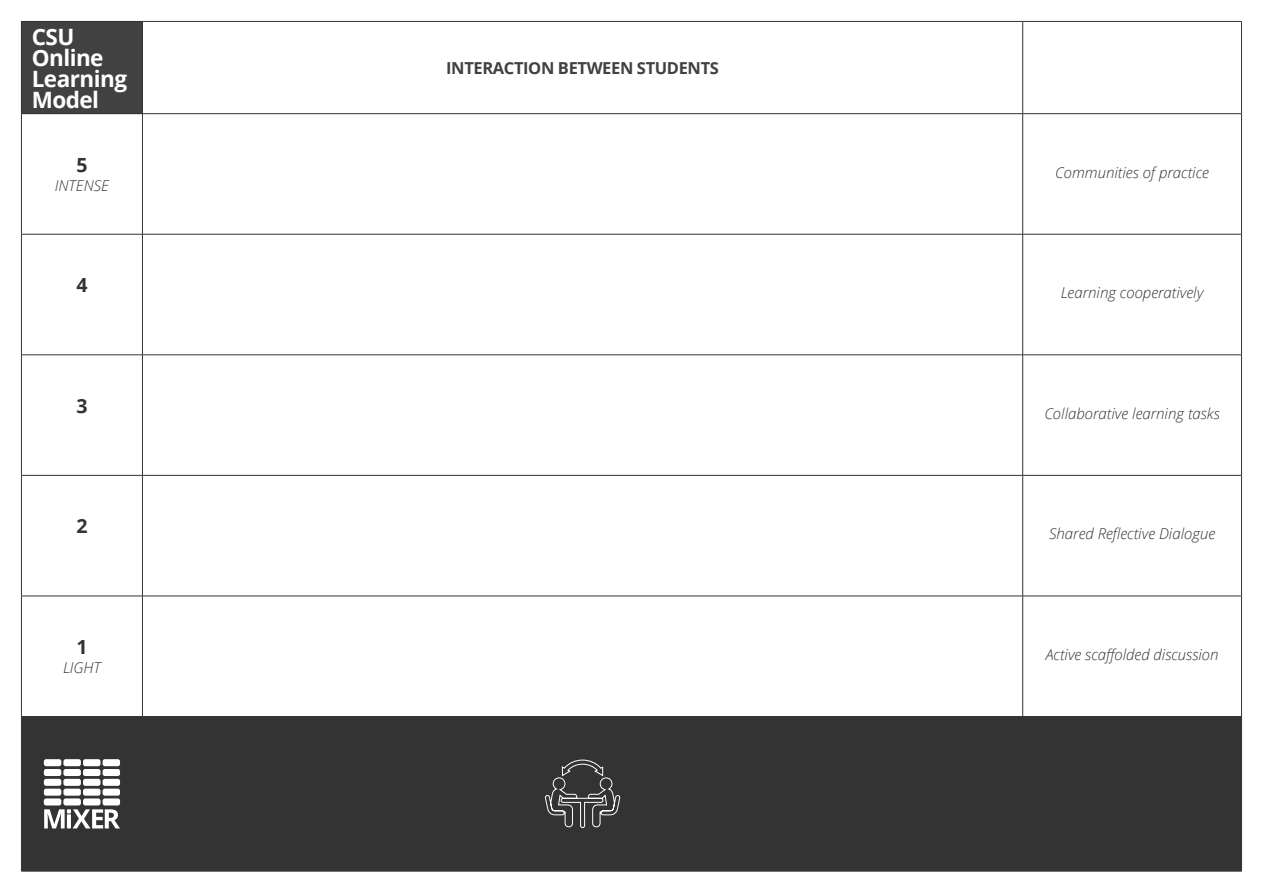
<style>
.page{position:relative;width:1263px;height:893px;background:#fff}
.page>*{position:absolute;margin:0;border:0;box-sizing:border-box;transform-origin:0 0}
.OLM{font:700 22.5px/21px "Open Sans";letter-spacing:-.025em;color:#fff}
.Bold{font:700 19.5px "Open Sans";color:#333}
.Elements{font:700 16.5px "Open Sans";letter-spacing:-.025em;color:#414142}
.Scale_copy{font:italic 300 15px "Open Sans";color:#333}
.Scale{font:italic 300 15px "Open Sans";color:#333}
</style>
<div class="page">
<div style="left:21px;top:21px;width:121px;height:93px;background:#414142"></div>
<div style="left:22px;top:717px;width:1219px;height:154px;background:#333"></div>
<hr style="left:21px;top:21px;width:121px;height:1px;background:#333">
<hr style="left:21px;top:22px;width:1px;height:91px;background:#333">
<hr style="left:142px;top:21px;width:881px;height:1px;background:#333">
<hr style="left:142px;top:22px;width:1px;height:91px;background:#333">
<hr style="left:1023px;top:21px;width:219px;height:1px;background:#333">
<hr style="left:1022px;top:22px;width:1px;height:91px;background:#333">
<hr style="left:1241px;top:22px;width:1px;height:91px;background:#333">
<hr style="left:21px;top:113px;width:121px;height:1px;background:#333">
<hr style="left:21px;top:114px;width:1px;height:120px;background:#333">
<hr style="left:142px;top:113px;width:881px;height:1px;background:#333">
<hr style="left:1023px;top:113px;width:219px;height:1px;background:#333">
<hr style="left:21px;top:234px;width:121px;height:1px;background:#333">
<hr style="left:21px;top:234px;width:1px;height:121px;background:#333">
<hr style="left:21px;top:355px;width:121px;height:1px;background:#333">
<hr style="left:21px;top:355px;width:1px;height:120px;background:#333">
<hr style="left:21px;top:475px;width:121px;height:1px;background:#333">
<hr style="left:21px;top:476px;width:1px;height:120px;background:#333">
<hr style="left:21px;top:596px;width:121px;height:1px;background:#333">
<hr style="left:21px;top:596px;width:1px;height:120px;background:#333">
<hr style="left:21px;top:716px;width:121px;height:1px;background:#333">
<hr style="left:21px;top:717px;width:1px;height:154px;background:#333">
<hr style="left:142px;top:716px;width:881px;height:1px;background:#333">
<hr style="left:142px;top:717px;width:1px;height:154px;background:#333">
<hr style="left:1023px;top:716px;width:219px;height:1px;background:#333">
<hr style="left:1022px;top:717px;width:1px;height:154px;background:#333">
<hr style="left:1241px;top:717px;width:1px;height:154px;background:#333">
<hr style="left:21px;top:871px;width:121px;height:1px;background:#333">
<hr style="left:142px;top:871px;width:881px;height:1px;background:#333">
<hr style="left:1023px;top:871px;width:219px;height:1px;background:#333">
<hr style="left:142px;top:114px;width:1px;height:120px;background:#333">
<hr style="left:1022px;top:114px;width:1px;height:120px;background:#333">
<hr style="left:1241px;top:114px;width:1px;height:120px;background:#333">
<hr style="left:142px;top:234px;width:881px;height:1px;background:#333">
<hr style="left:142px;top:234px;width:1px;height:121px;background:#333">
<hr style="left:1023px;top:234px;width:219px;height:1px;background:#333">
<hr style="left:1022px;top:234px;width:1px;height:121px;background:#333">
<hr style="left:1241px;top:234px;width:1px;height:121px;background:#333">
<hr style="left:142px;top:355px;width:881px;height:1px;background:#333">
<hr style="left:142px;top:355px;width:1px;height:120px;background:#333">
<hr style="left:1023px;top:355px;width:219px;height:1px;background:#333">
<hr style="left:1022px;top:355px;width:1px;height:120px;background:#333">
<hr style="left:1241px;top:355px;width:1px;height:120px;background:#333">
<hr style="left:142px;top:475px;width:881px;height:1px;background:#333">
<hr style="left:142px;top:476px;width:1px;height:120px;background:#333">
<hr style="left:1023px;top:475px;width:219px;height:1px;background:#333">
<hr style="left:1022px;top:476px;width:1px;height:120px;background:#333">
<hr style="left:1241px;top:476px;width:1px;height:120px;background:#333">
<hr style="left:142px;top:596px;width:881px;height:1px;background:#333">
<hr style="left:142px;top:596px;width:1px;height:120px;background:#333">
<hr style="left:1023px;top:596px;width:219px;height:1px;background:#333">
<hr style="left:1022px;top:596px;width:1px;height:120px;background:#333">
<hr style="left:1241px;top:596px;width:1px;height:120px;background:#333">
<div style="left:44px;top:798px;width:17px;height:7px;background:#fff;border-radius:2px"></div>
<div style="left:44px;top:789px;width:17px;height:7px;background:#fff;border-radius:2px"></div>
<div style="left:44px;top:779px;width:17px;height:7px;background:#fff;border-radius:2px"></div>
<div style="left:44px;top:769px;width:17px;height:7px;background:#fff;border-radius:2px"></div>
<div style="left:44px;top:759px;width:17px;height:7px;background:#fff;border-radius:2px"></div>
<div style="left:63px;top:798px;width:18px;height:7px;background:#fff;border-radius:2px"></div>
<div style="left:63px;top:789px;width:18px;height:7px;background:#fff;border-radius:2px"></div>
<div style="left:63px;top:779px;width:18px;height:7px;background:#fff;border-radius:2px"></div>
<div style="left:63px;top:769px;width:18px;height:7px;background:#fff;border-radius:2px"></div>
<div style="left:63px;top:759px;width:18px;height:7px;background:#fff;border-radius:2px"></div>
<div style="left:83px;top:798px;width:17px;height:7px;background:#fff;border-radius:2px"></div>
<div style="left:83px;top:789px;width:17px;height:7px;background:#fff;border-radius:2px"></div>
<div style="left:83px;top:779px;width:17px;height:7px;background:#fff;border-radius:2px"></div>
<div style="left:83px;top:769px;width:17px;height:7px;background:#fff;border-radius:2px"></div>
<div style="left:83px;top:759px;width:17px;height:7px;background:#fff;border-radius:2px"></div>
<div style="left:103px;top:798px;width:17px;height:7px;background:#fff;border-radius:2px"></div>
<div style="left:103px;top:789px;width:17px;height:7px;background:#fff;border-radius:2px"></div>
<div style="left:103px;top:779px;width:17px;height:7px;background:#fff;border-radius:2px"></div>
<div style="left:103px;top:769px;width:17px;height:7px;background:#fff;border-radius:2px"></div>
<div style="left:103px;top:759px;width:17px;height:7px;background:#fff;border-radius:2px"></div>
<svg style="left:44px;top:809px;width:76px;height:19px"></svg>
<div style="left:523px;top:734px;width:119px;height:119px;background:#333;border-radius:14px"></div>
<svg style="left:545px;top:759px;width:75px;height:69px"></svg>
<p class="OLM" style="left:32px;top:25px;width:97px">CSU<br>Online<br>Learning<br>Model</p>
<p class="Bold" style="left:76px;top:151px;width:13px">5</p>
<p class="Scale" style="left:55px;top:175px;width:56px">INTENSE</p>
<p class="Bold" style="left:76px;top:271px;width:13px">4</p>
<p class="Bold" style="left:76px;top:392px;width:13px">3</p>
<p class="Bold" style="left:76px;top:512px;width:13px">2</p>
<p class="Bold" style="left:76px;top:633px;width:13px">1</p>
<p class="Scale" style="left:63px;top:658px;width:39px">LIGHT</p>
<p class="Elements" style="left:446px;top:56px;width:274px">INTERACTION BETWEEN STUDENTS</p>
<p class="Scale_copy" style="left:1055px;top:162px;width:155px">Communities of practice</p>
<p class="Scale_copy" style="left:1061px;top:282px;width:144px">Learning cooperatively</p>
<p class="Scale_copy" style="left:1044px;top:403px;width:177px">Collaborative learning tasks</p>
<p class="Scale_copy" style="left:1049px;top:523px;width:168px">Shared Reflective Dialogue</p>
<p class="Scale_copy" style="left:1046px;top:644px;width:174px">Active scaffolded discussion</p>
</div>
